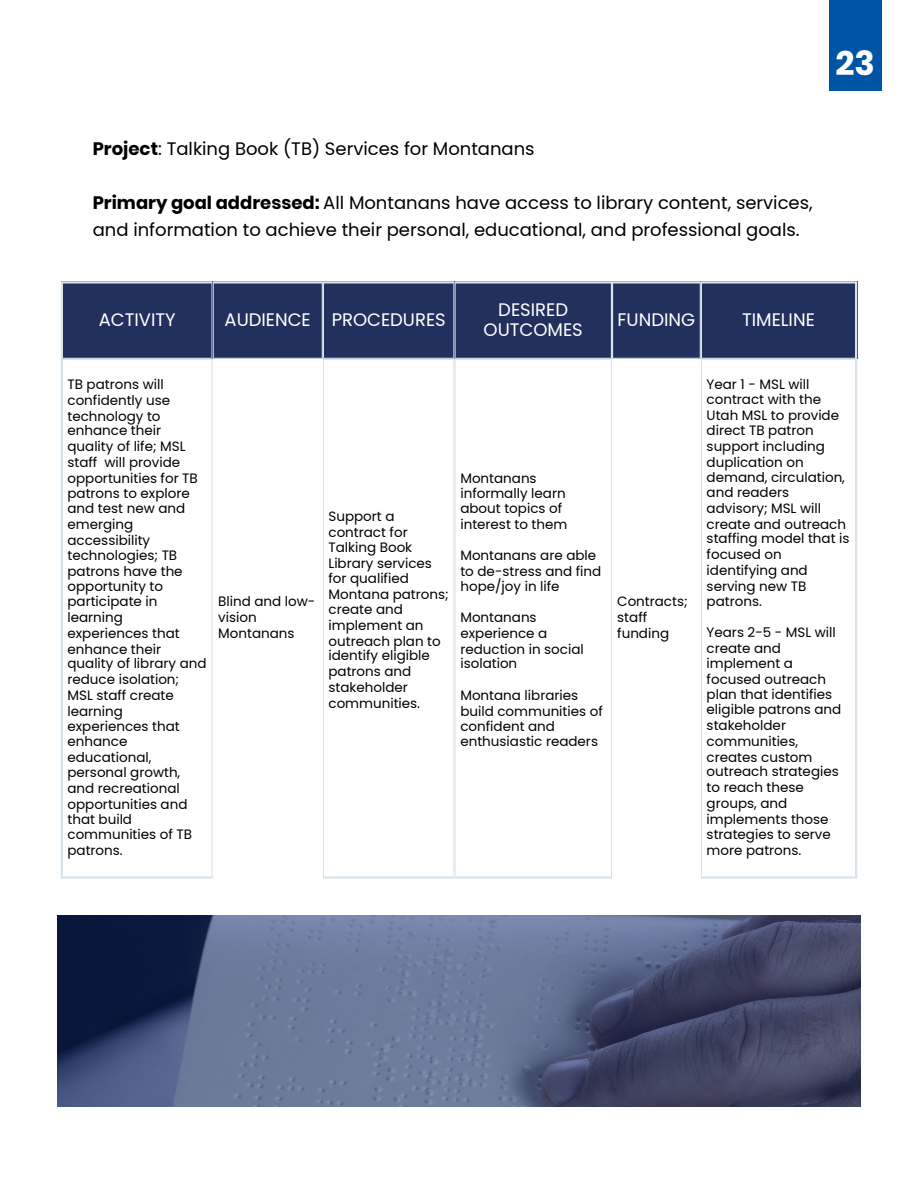
<style>
.page{position:relative;width:918px;height:1188px;background:#fff}
.page>*{position:absolute;margin:0;border:0;box-sizing:border-box;transform-origin:0 0}
.t1{font:700 33.75px "Poppins";color:#fff}
.t2{font:18px/27px "Poppins";color:#000}
.t3{font:18px/20.2px "Poppins";color:#fff;text-align:center}
.t4{font:13.5px/15.6px "Poppins";color:#000}
.s1{font-weight:700}
</style>
<div class="page">
<svg style="left:323px;top:359px;width:131px;height:520px"></svg>
<svg style="left:61px;top:359px;width:152px;height:520px"></svg>
<svg style="left:61px;top:281px;width:796px;height:78px;background:#2c3a65"></svg>
<svg style="left:454px;top:359px;width:158px;height:520px"></svg>
<svg style="left:701px;top:359px;width:156px;height:520px"></svg>
<div style="left:829px;top:0;width:53px;height:91px;background:#0054a6"></div>
<img style="left:57px;top:916px;width:804px;height:191px">
<h1 class="t1" style="left:835px;top:40px;width:41px">23</h1>
<h2 class="t2" style="left:93px;top:136px;width:443px"><span class="s1">Project</span>: Talking Book (TB) Services for Montanans</h2>
<h2 class="t2" style="left:93px;top:190px;width:721px"><span class="s1">Primary goal addressed:</span> All Montanans have access to library content, services, and information to achieve their personal, educational, and professional goals.</h2>
<h2 class="t3" style="left:99px;top:311px;width:78px">ACTIVITY</h2>
<h2 class="t3" style="left:225px;top:311px;width:88px">AUDIENCE</h2>
<h2 class="t3" style="left:332px;top:311px;width:116px">PROCEDURES</h2>
<h2 class="t3" style="left:484px;top:301px;width:101px">DESIRED<br>OUTCOMES</h2>
<h2 class="t3" style="left:618px;top:311px;width:79px">FUNDING</h2>
<h2 class="t3" style="left:742px;top:311px;width:74px">TIMELINE</h2>
<p class="t4" style="left:68px;top:377px;width:141px">TB patrons will confidently use technology to enhance their quality of life; MSL staff will provide opportunities for TB patrons to explore and test new and emerging accessibility technologies; TB patrons have the opportunity to participate in learning experiences that enhance their quality of library and reduce isolation;<br>MSL staff create learning experiences that enhance educational, personal growth, and recreational opportunities and that build communities of TB patrons.</p>
<p class="t4" style="left:218px;top:594px;width:99px">Blind and low&shy;vision<br>Montanans</p>
<p class="t4" style="left:329px;top:509px;width:122px">Support a contract for<br>Talking Book<br>Library services for qualified<br>Montana patrons; create and implement an outreach plan to identify eligible patrons and stakeholder communities.</p>
<p class="t4" style="left:460px;top:471px;width:108px">Montanans informally learn about topics of interest to them</p>
<p class="t4" style="left:460px;top:549px;width:142px;line-height:15.1px">Montanans are able to de-stress and find hope/joy in life</p>
<p class="t4" style="left:460px;top:610px;width:125px">Montanans experience a reduction in social isolation</p>
<p class="t4" style="left:460px;top:688px;width:144px">Montana libraries build communities of confident and enthusiastic readers</p>
<p class="t4" style="left:617px;top:594px;width:72px">Contracts; staff funding</p>
<p class="t4" style="left:707px;top:377px;width:144px">Year 1 - MSL will contract with the<br>Utah MSL to provide direct TB patron support including duplication on demand, circulation, and readers advisory; MSL will create and outreach staffing model that is focused on identifying and serving new TB patrons.</p>
<p class="t4" style="left:707px;top:625px;width:136px">Years 2-5 - MSL will create and implement a focused outreach plan that identifies eligible patrons and stakeholder communities, creates custom outreach strategies to reach these groups, and implements those strategies to serve more patrons.</p>
</div>
